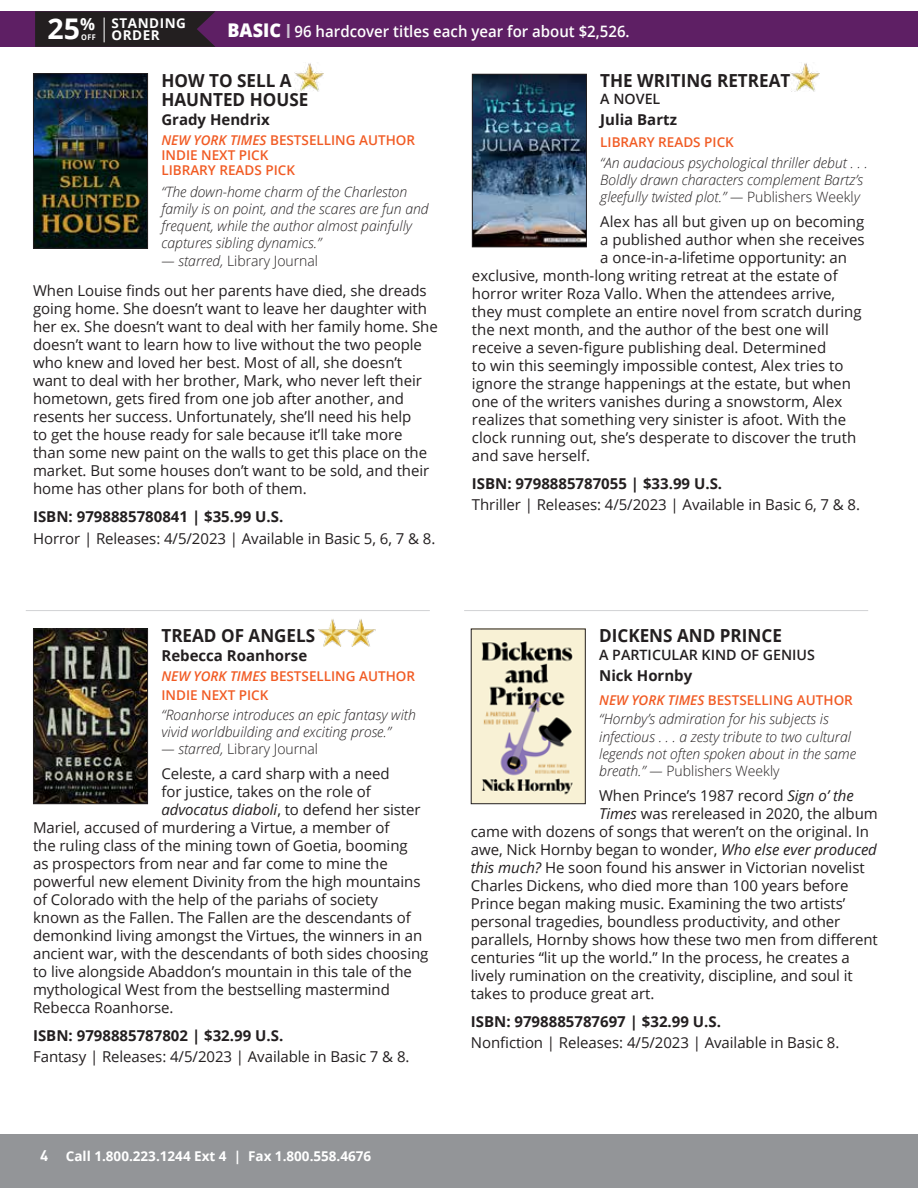
<style>
.page{position:relative;width:918px;height:1188px;background:#fff}
.page>*{position:absolute;margin:0;border:0;box-sizing:border-box;transform-origin:0 0}
.t1{font:700 28.5px "Open Sans";color:#fff}
.t2{font:700 18px/19.5px "Open Sans";color:#231f20;scale:.95 1}
.t3{font:600 15.75px "Open Sans";color:#fff;scale:.95 1}
.t4{font:15px/18px "Open Sans";letter-spacing:-.005em;color:#231f20}
.t5{font:700 15px "Open Sans";color:#231f20}
.t6{font:italic 300 14.25px/17.2px "Open Sans";color:#231f20}
.t7{font:300 14.25px "Open Sans";color:#231f20}
.t8{font:600 14.25px "Open Sans";color:#231f20}
.t9{font:600 13.5px/15px "Open Sans";color:#f15b24}
.t10{font:700 13.5px "Open Sans";color:#fff}
.t11{font:700 13.5px/12px "Open Sans";letter-spacing:.04em;color:#fff}
.s1{font-weight:800;font-size:18.9px}
.s2{font-size:19.5px;color:#cec1d2}
.s3{font-size:7.8px}
.s4{font-style:italic}
.s5{font-style:normal}
.s6{font-family:"DIN Offc";font-size:15px}
</style>
<div class="page">
<div style="left:0;top:1134px;width:918px;height:54px;background:#939598"></div>
<div style="left:0;top:11px;width:918px;height:36px;background:#5e1f64"></div>
<svg style="left:35px;top:11px;width:180px;height:36px;background:#271f25"></svg>
<img style="left:35px;top:75px;width:111px;height:172px">
<div style="left:33px;top:73px;width:115px;height:176px;border:1px solid #231f20"></div>
<img style="left:35px;top:631px;width:111px;height:171px">
<div style="left:33px;top:629px;width:115px;height:175px;border:1px solid #231f20"></div>
<img style="left:474px;top:76px;width:111px;height:169px">
<div style="left:472px;top:74px;width:115px;height:173px;border:1px solid #231f20"></div>
<img style="left:473px;top:631px;width:111px;height:171px">
<div style="left:471px;top:629px;width:115px;height:175px;border:1px solid #231f20"></div>
<hr style="left:26px;top:610px;width:404px;height:1px;background:#d1d2d4">
<hr style="left:464px;top:610px;width:404px;height:1px;background:#d1d2d4">
<img style="left:295px;top:63px;width:29px;height:28px">
<img style="left:790px;top:63px;width:29px;height:28px">
<img style="left:318px;top:619px;width:57px;height:28px">
<h1 class="t1" style="left:47px;top:9px;width:49px">25<sup>%</sup></h1>
<p class="t3" style="left:228px;top:20px;width:425px"><span class="s1">BASIC</span> <span class="s2">I</span> 96 hardcover titles each year for about $2,526.</p>
<p class="t11" style="left:81px;top:17px;width:106px;text-indent:30px">STANDING<br><span class="s3">OFF</span> ORDER</p>
<p class="t2" style="left:161px;top:70px;width:156px">HOW TO SELL A<br>HAUNTED HOUSE</p>
<p class="t5" style="left:161px;top:109px;width:110px">Grady Hendrix</p>
<p class="t9" style="left:161px;top:132px;width:255px"><span class="s4">NEW YORK TIMES</span> BESTSELLING AUTHOR<br>INDIE NEXT PICK<br>LIBRARY READS PICK</p>
<p class="t6" style="left:161px;top:182px;width:269px">“The down-home charm of the Charleston family is on point, and the scares are fun and frequent, while the author almost painfully captures sibling dynamics.”</p>
<p class="t7" style="left:161px;top:251px;width:158px"><span class="s4">— starred,</span> Library Journal</p>
<p class="t4" style="left:33px;top:281px;width:406px">When Louise finds out her parents have died, she dreads going home. She doesn’t want to leave her daughter with her ex. She doesn’t want to deal with her family home. She doesn’t want to learn how to live without the two people who knew and loved her best. Most of all, she doesn’t want to deal with her brother, Mark, who never left their hometown, gets fired from one job after another, and resents her success. Unfortunately, she’ll need his help<br>to get the house ready for sale because it’ll take more than some new paint on the walls to get this place on the market. But some houses don’t want to be sold, and their home has other plans for both of them.</p>
<p class="t5" style="left:33px;top:506px;width:252px">ISBN: 9798885780841 | $35.99 U.S.</p>
<p class="t4" style="left:33px;top:529px;width:404px">Horror | Releases: 4/5/2023 | Available in Basic 5, 6, 7 &amp; 8.</p>
<p class="t2" style="left:600px;top:70px;width:202px">THE WRITING RETREAT</p>
<p class="t8" style="left:600px;top:89px;width:62px">A NOVEL</p>
<p class="t5" style="left:600px;top:109px;width:78px">Julia Bartz</p>
<p class="t9" style="left:600px;top:135px;width:135px">LIBRARY READS PICK</p>
<p class="t6" style="left:600px;top:153px;width:269px">“An audacious psychological thriller debut . . .<br>Boldly drawn characters complement Bartz’s gleefully twisted plot.” — <span class="s5">Publishers Weekl</span>y</p>
<p class="t4" style="left:600px;top:212px;width:266px">Alex has all but given up on becoming</p>
<p class="t4" style="left:600px;top:230px;width:266px">a published author when she receives</p>
<p class="t4" style="left:600px;top:248px;width:248px">a once-in-a-lifetime opportunity: an</p>
<p class="t4" style="left:472px;top:266px;width:367px">exclusive, month-long writing retreat at the estate of</p>
<p class="t4" style="left:472px;top:284px;width:365px">horror writer Roza Vallo. When the attendees arrive,</p>
<p class="t4" style="left:472px;top:302px;width:391px">they must complete an entire novel from scratch during</p>
<p class="t4" style="left:472px;top:320px;width:358px">the next month, and the author of the best one will</p>
<p class="t4" style="left:472px;top:338px;width:356px">receive a seven-figure publishing deal. Determined</p>
<p class="t4" style="left:472px;top:356px;width:373px">to win this seemingly impossible contest, Alex tries to</p>
<p class="t4" style="left:472px;top:374px;width:380px">ignore the strange happenings at the estate, but when</p>
<p class="t4" style="left:472px;top:392px;width:372px">one of the writers vanishes during a snowstorm, Alex</p>
<p class="t4" style="left:472px;top:410px;width:376px">realizes that something very sinister is afoot. With the</p>
<p class="t4" style="left:472px;top:428px;width:386px">clock running out, she’s desperate to discover the truth</p>
<p class="t4" style="left:472px;top:446px;width:120px">and save herself.</p>
<p class="t5" style="left:472px;top:473px;width:252px">ISBN: 9798885787055 | $33.99 U.S.</p>
<p class="t4" style="left:472px;top:496px;width:390px">Thriller | Releases: 4/5/2023 | Available in Basic 6, 7 &amp; 8.</p>
<p class="t2" style="left:161px;top:625px;width:163px">TREAD OF ANGELS</p>
<p class="t5" style="left:161px;top:645px;width:147px">Rebecca Roanhorse</p>
<p class="t9" style="left:161px;top:666px;width:255px;line-height:19.5px"><span class="s4">NEW YORK TIMES</span> BESTSELLING AUTHOR<br>INDIE NEXT PICK</p>
<p class="t6" style="left:161px;top:705px;width:256px">“Roanhorse introduces an epic fantasy with vivid worldbuilding and exciting prose.”</p>
<p class="t7" style="left:161px;top:739px;width:158px"><span class="s4">— starred,</span> Library Journal</p>
<p class="t4" style="left:161px;top:764px;width:230px">Celeste, a card sharp with a need</p>
<p class="t4" style="left:161px;top:782px;width:211px">for justice, takes on the role of</p>
<p class="t4" style="left:161px;top:800px;width:261px"><span class="s4">advocatus diaboli</span>, to defend her sister</p>
<p class="t4" style="left:33px;top:818px;width:358px">Mariel, accused of murdering a Virtue, a member of</p>
<p class="t4" style="left:33px;top:836px;width:376px">the ruling class of the mining town of Goetia, booming</p>
<p class="t4" style="left:33px;top:854px;width:356px">as prospectors from near and far come to mine the</p>
<p class="t4" style="left:33px;top:872px;width:389px">powerful new element Divinity from the high mountains</p>
<p class="t4" style="left:33px;top:890px;width:346px">of Colorado with the help of the pariahs of society</p>
<p class="t4" style="left:33px;top:908px;width:379px">known as the Fallen. The Fallen are the descendants of</p>
<p class="t4" style="left:33px;top:926px;width:391px">demonkind living amongst the Virtues, the winners in an</p>
<p class="t4" style="left:33px;top:944px;width:397px">ancient war, with the descendants of both sides choosing</p>
<p class="t4" style="left:33px;top:962px;width:380px">to live alongside Abaddon’s mountain in this tale of the</p>
<p class="t4" style="left:33px;top:980px;width:358px">mythological West from the bestselling mastermind</p>
<p class="t4" style="left:33px;top:998px;width:142px">Rebecca Roanhorse.</p>
<p class="t5" style="left:33px;top:1025px;width:252px">ISBN: 9798885787802 | $32.99 U.S.</p>
<p class="t4" style="left:33px;top:1048px;width:378px">Fantasy | Releases: 4/5/2023 | Available in Basic 7 &amp; 8.</p>
<p class="t10" style="left:40px;top:1146px;width:333px"><span class="s6">4</span> Call 1.800.223.1244 Ext 4 | Fax 1.800.558.4676</p>
<p class="t2" style="left:599px;top:625px;width:194px">DICKENS AND PRINCE</p>
<p class="t8" style="left:599px;top:645px;width:217px">A PARTICULAR KIND OF GENIUS</p>
<p class="t5" style="left:599px;top:664px;width:95px">Nick Hornby</p>
<p class="t9" style="left:599px;top:692px;width:255px"><span class="s4">NEW YORK TIMES</span> BESTSELLING AUTHOR</p>
<p class="t6" style="left:599px;top:710px;width:259px">“Hornby’s admiration for his subjects is infectious . . . a zesty tribute to two cultural legends not often spoken about in the same breath.” — <span class="s5">Publishers Weekly</span></p>
<p class="t4" style="left:599px;top:786px;width:256px">When Prince’s 1987 record <span class="s4">Sign o’ the</span></p>
<p class="t4" style="left:599px;top:804px;width:280px"><span class="s4">Times</span> was rereleased in 2020, the album</p>
<p class="t4" style="left:471px;top:822px;width:400px">came with dozens of songs that weren’t on the original. In</p>
<p class="t4" style="left:471px;top:840px;width:408px">awe, Nick Hornby began to wonder, <span class="s4">Who else ever produced</span></p>
<p class="t4" style="left:471px;top:858px;width:395px"><span class="s4">this much?</span> He soon found his answer in Victorian novelist</p>
<p class="t4" style="left:471px;top:876px;width:379px">Charles Dickens, who died more than 100 years before</p>
<p class="t4" style="left:471px;top:894px;width:376px">Prince began making music. Examining the two artists’</p>
<p class="t4" style="left:471px;top:912px;width:371px">personal tragedies, boundless productivity, and other</p>
<p class="t4" style="left:471px;top:930px;width:409px">parallels, Hornby shows how these two men from different</p>
<p class="t4" style="left:471px;top:948px;width:381px">centuries “lit up the world.” In the process, he creates a</p>
<p class="t4" style="left:471px;top:966px;width:383px">lively rumination on the creativity, discipline, and soul it</p>
<p class="t4" style="left:471px;top:984px;width:185px">takes to produce great art.</p>
<p class="t5" style="left:471px;top:1011px;width:252px">ISBN: 9798885787697 | $32.99 U.S.</p>
<p class="t4" style="left:471px;top:1034px;width:370px">Nonfiction | Releases: 4/5/2023 | Available in Basic 8.</p>
</div>
